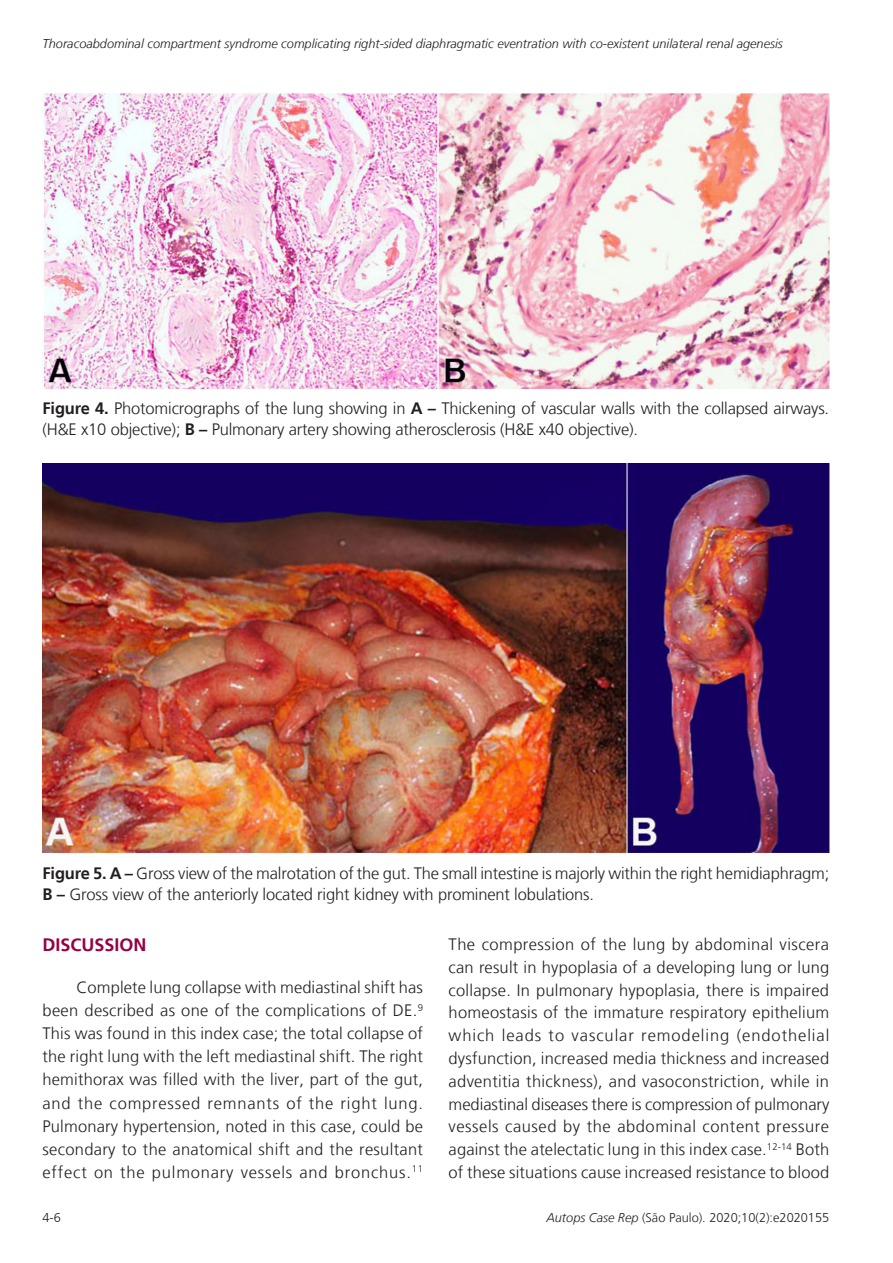
<style>
.page{position:relative;width:893px;height:1263px;background:#fff}
.page>*{position:absolute;margin:0;border:0;box-sizing:border-box;transform-origin:0 0}
.Heading1{font:700 18px "Frutiger LT";color:#970044}
.Paragraph{font:300 16.5px/22.8px "Frutiger LT";letter-spacing:.015em;color:#231f20;text-align:justify}
.FigureCaption{font:300 16.5px/21px "Frutiger LT";letter-spacing:-.01em;color:#231f20}
.t1{font:italic 300 12.75px "Frutiger LT";color:#231f20}
.t2{font:300 12.75px "Frutiger LT";color:#231f20}
.s1{font-weight:700}
.s2{font-style:italic}
</style>
<div class="page">
<img style="left:43px;top:94px;width:786px;height:295px">
<img style="left:43px;top:463px;width:786px;height:391px">
<p class="t1" style="left:43px;top:37px;width:742px">Thoracoabdominal compartment syndrome complicating right-sided diaphragmatic eventration with co-existent unilateral renal agenesis</p>
<p class="FigureCaption" style="left:43px;top:398px;width:788px"><span class="s1">Figure 4.</span> Photomicrographs of the lung showing in <span class="s1">A –</span> Thickening of vascular walls with the collapsed airways. (H&amp;E x10 objective); <span class="s1">B –</span> Pulmonary artery showing atherosclerosis (H&amp;E x40 objective).</p>
<p class="FigureCaption" style="left:43px;top:863px;width:788px"><span class="s1">Figure 5. A –</span> Gross view of the malrotation of the gut. The small intestine is majorly within the right hemidiaphragm;<br><span class="s1">B –</span> Gross view of the anteriorly located right kidney with prominent lobulations.</p>
<p class="Heading1" style="left:43px;top:934px;width:106px">DISCUSSION</p>
<p class="Paragraph" style="left:43px;top:976px;width:382px;text-indent:34px">Complete lung collapse with mediastinal shift has been described as one of the complications of DE.<sup>9<br></sup>This was found in this index case; the total collapse of the right lung with the left mediastinal shift. The right hemithorax was filled with the liver, part of the gut, and the compressed remnants of the right lung.<br>Pulmonary hypertension, noted in this case, could be secondary to the anatomical shift and the resultant effect on the pulmonary vessels and bronchus.<sup>11</sup></p>
<p class="Paragraph" style="left:449px;top:933px;width:382px">The compression of the lung by abdominal viscera can result in hypoplasia of a developing lung or lung collapse. In pulmonary hypoplasia, there is impaired homeostasis of the immature respiratory epithelium which leads to vascular remodeling (endothelial dysfunction, increased media thickness and increased adventitia thickness), and vasoconstriction, while in mediastinal diseases there is compression of pulmonary vessels caused by the abdominal content pressure against the atelectatic lung in this index case.<sup>12-14</sup> Both of these situations cause increased resistance to blood</p>
<p class="t2" style="left:43px;top:1210px;width:20px">4-6</p>
<p class="t2" style="left:546px;top:1210px;width:284px"><span class="s2">Autops Case Rep</span> (São Paulo). 2020;10(2):e2020155</p>
</div>
